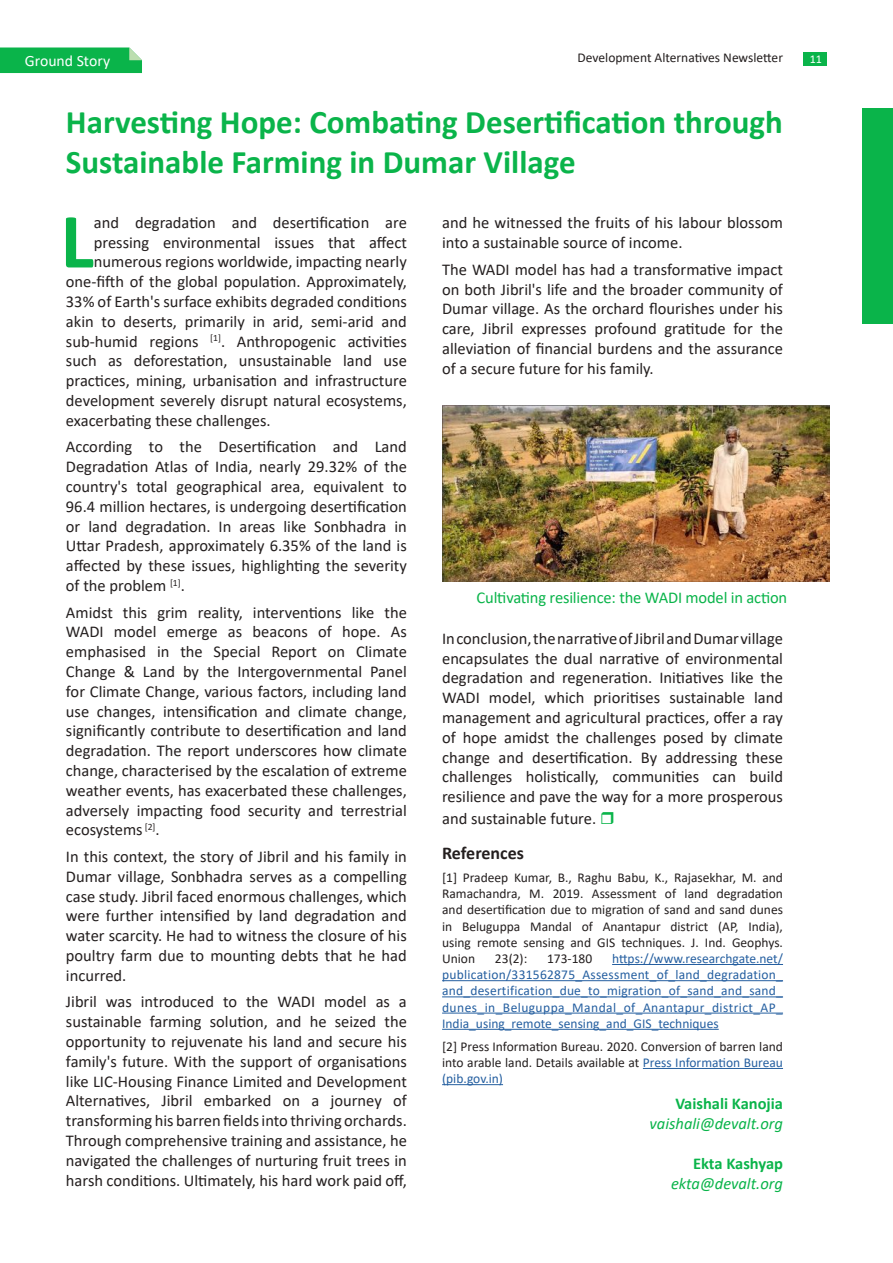
<style>
.page{position:relative;width:893px;height:1263px;background:#fff}
.page>*{position:absolute;margin:0;border:0;box-sizing:border-box;transform-origin:0 0}
.t1{font:700 78.9px "Calibri";color:#0ab44a}
.t2{font:700 33px/39.6px "Calibri";color:#0ab44a}
.t3{font:700 18px "Calibri";color:#241f1f}
.t4{font:16.5px/19.8px "Calibri";color:#241f1f;text-align:justify}
.t5{font:16.5px "Calibri";letter-spacing:-.01em;color:#0ab44a}
.t6{font:italic 16.5px "Calibri";color:#0ab44a}
.t7{font:700 16.5px "Calibri";color:#0ab44a}
.t8{font:15.75px "Calibri";color:#fff}
.t9{font:13.5px/16.2px "Calibri";color:#241f1f;text-align:justify}
.t10{font:13.5px/16.2px "Calibri";color:#255fa0;text-align:justify}
.t11{font:12px "Calibri";color:#fff}
.s1{color:#255fa0}
</style>
<div class="page">
<div style="left:0;top:48px;width:142px;height:25px;background:#0ab44a"></div>
<div style="left:804px;top:53px;width:23px;height:13px;background:#0ab44a"></div>
<div style="left:862px;top:109px;width:31px;height:215px;background:#0ab44a"></div>
<img style="left:442px;top:406px;width:387px;height:175px">
<hr style="left:612px;top:964px;width:171px;height:1px;background:#255fa0">
<hr style="left:442px;top:980px;width:341px;height:1px;background:#255fa0">
<hr style="left:442px;top:996px;width:341px;height:1px;background:#255fa0">
<hr style="left:442px;top:1013px;width:341px;height:1px;background:#255fa0">
<hr style="left:442px;top:1029px;width:277px;height:1px;background:#255fa0">
<hr style="left:643px;top:1068px;width:140px;height:1px;background:#255fa0">
<hr style="left:442px;top:1084px;width:61px;height:1px;background:#255fa0">
<p class="t8" style="left:25px;top:50px;width:87px">Ground Story</p>
<p class="t9" style="left:578px;top:49px;width:207px">Development Alternatives Newsletter</p>
<p class="t11" style="left:810px;top:51px;width:14px">11</p>
<h2 class="t2" style="left:66px;top:102px;width:718px">Harvesting Hope: Combating Desertification through<br>Sustainable Farming in Dumar Village</h2>
<h1 class="t1" style="left:61px;top:185px;width:35px">L</h1>
<p class="t4" style="left:94px;top:212px;width:314px">and degradation and desertification are</p>
<p class="t4" style="left:442px;top:213px;width:342px">and he witnessed the fruits of his labour blossom into a sustainable source of income.</p>
<p class="t4" style="left:442px;top:259px;width:342px">The WADI model has had a transformative impact on both Jibril's life and the broader community of Dumar village. As the orchard flourishes under his care, Jibril expresses profound gratitude for the alleviation of financial burdens and the assurance of a secure future for his family.</p>
<p class="t4" style="left:94px;top:232px;width:314px">pressing environmental issues that affect</p>
<p class="t4" style="left:94px;top:252px;width:314px">numerous regions worldwide, impacting nearly</p>
<p class="t4" style="left:66px;top:271px;width:342px">one-fifth of the global population. Approximately,</p>
<p class="t4" style="left:66px;top:291px;width:342px">33% of Earth's surface exhibits degraded conditions</p>
<p class="t4" style="left:66px;top:311px;width:342px">akin to deserts, primarily in arid, semi-arid and</p>
<p class="t4" style="left:66px;top:331px;width:342px">sub-humid regions <sup>[1]</sup>. Anthropogenic activities</p>
<p class="t4" style="left:66px;top:351px;width:342px">such as deforestation, unsustainable land use</p>
<p class="t4" style="left:66px;top:370px;width:342px">practices, mining, urbanisation and infrastructure</p>
<p class="t4" style="left:66px;top:390px;width:342px">development severely disrupt natural ecosystems,</p>
<p class="t4" style="left:66px;top:410px;width:206px">exacerbating these challenges.</p>
<p class="t4" style="left:66px;top:437px;width:342px">According to the Desertification and Land Degradation Atlas of India, nearly 29.32% of the country's total geographical area, equivalent to 96.4 million hectares, is undergoing desertification or land degradation. In areas like Sonbhadra in Uttar Pradesh, approximately 6.35% of the land is affected by these issues, highlighting the severity of the problem <sup>[1]</sup>.</p>
<p class="t4" style="left:66px;top:602px;width:342px">Amidst this grim reality, interventions like the WADI model emerge as beacons of hope. As emphasised in the Special Report on Climate Change &amp; Land by the Intergovernmental Panel for Climate Change, various factors, including land use changes, intensification and climate change, significantly contribute to desertification and land degradation. The report underscores how climate change, characterised by the escalation of extreme weather events, has exacerbated these challenges, adversely impacting food security and terrestrial ecosystems <sup>[2]</sup>.</p>
<p class="t4" style="left:66px;top:846px;width:342px">In this context, the story of Jibril and his family in Dumar village, Sonbhadra serves as a compelling case study. Jibril faced enormous challenges, which were further intensified by land degradation and water scarcity. He had to witness the closure of his poultry farm due to mounting debts that he had incurred.</p>
<p class="t4" style="left:66px;top:991px;width:342px">Jibril was introduced to the WADI model as a sustainable farming solution, and he seized the opportunity to rejuvenate his land and secure his family's future. With the support of organisations like LIC-Housing Finance Limited and Development Alternatives, Jibril embarked on a journey of transforming his barren fields into thriving orchards.<br>Through comprehensive training and assistance, he navigated the challenges of nurturing fruit trees in harsh conditions. Ultimately, his hard work paid off,</p>
<p class="t5" style="left:477px;top:586px;width:312px">Cultivating resilience: the WADI model in action</p>
<p class="t4" style="left:442px;top:628px;width:342px">In conclusion, the narrative of Jibril and Dumar village encapsulates the dual narrative of environmental degradation and regeneration. Initiatives like the WADI model, which prioritises sustainable land management and agricultural practices, offer a ray of hope amidst the challenges posed by climate change and desertification. By addressing these challenges holistically, communities can build resilience and pave the way for a more prosperous</p>
<p class="t4" style="left:442px;top:808px;width:156px">and sustainable future.</p>
<p class="t3" style="left:442px;top:840px;width:83px">References</p>
<p class="t9" style="left:442px;top:869px;width:342px">[1] Pradeep Kumar, B., Raghu Babu, K., Rajasekhar, M. and Ramachandra, M. 2019. Assessment of land degradation and desertification due to migration of sand and sand dunes in Beluguppa Mandal of Anantapur district (AP, India), using remote sensing and GIS techniques. J. Ind. Geophys.<br>Union</p>
<p class="t10" style="left:442px;top:950px;width:342px;text-indent:170px">https://www.researchgate.net/ publication/331562875_Assessment_of_land_degradation_ and_desertification_due_to_migration_of_sand_and_sand_ dunes_in_Beluguppa_Mandal_of_Anantapur_district_AP_ India_using_remote_sensing_and_GIS_techniques</p>
<p class="t9" style="left:442px;top:1038px;width:342px">[2] Press Information Bureau. 2020. Conversion of barren land into arable land. Details available at <span class="s1">Press Information Bureau (pib.gov.in)</span></p>
<p class="t9" style="left:495px;top:950px;width:34px">23(2):</p>
<p class="t9" style="left:547px;top:950px;width:47px">173-180</p>
<p class="t7" style="left:675px;top:1092px;width:109px">Vaishali Kanojia</p>
<p class="t6" style="left:649px;top:1112px;width:135px">vaishali@devalt.org</p>
<p class="t7" style="left:693px;top:1152px;width:91px">Ekta Kashyap</p>
<p class="t6" style="left:671px;top:1172px;width:114px">ekta@devalt.org</p>
</div>
